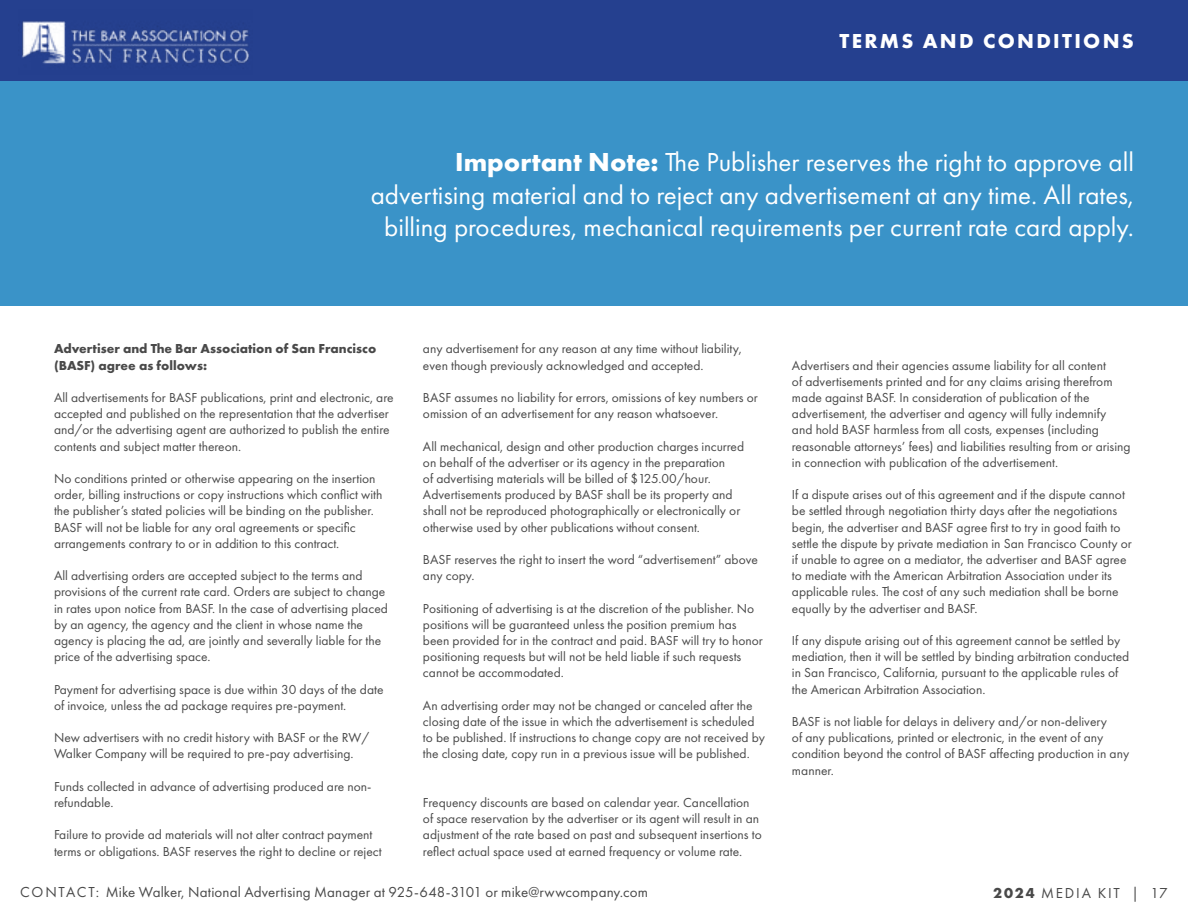
<style>
.page{position:relative;width:1188px;height:918px;background:#fff}
.page>*{position:absolute;margin:0;border:0;box-sizing:border-box;transform-origin:0 0}
.t1{font:27px/32.4px "Futura PT";color:#fff;text-align:right}
.t2{font:700 21px "Futura PT";letter-spacing:.11em;color:#fff}
.t3{font:15px "Futura PT";letter-spacing:.01em;color:#494949}
.t4{font:15px "Futura PT";letter-spacing:.12em;color:#494949}
.t5{font:13.5px/16.2px "Futura PT";color:#494949}
.t6{font:700 13.5px/16.2px "Futura PT";color:#494949}
.s1{font-weight:700}
</style>
<div class="page">
<div style="left:0;top:81px;width:1188px;height:225px;background:#3a93c8"></div>
<div style="left:0;top:0;width:1188px;height:80px;background:#25408f"></div>
<img style="left:22px;top:21px;width:228px;height:45px">
<h2 class="t2" style="left:840px;top:27px;width:296px">TERMS AND CONDITIONS</h2>
<h1 class="t1" style="left:371px;top:146px;width:765px"><span class="s1">Important Note:</span> The Publisher reserves the right to approve all advertising material and to reject any advertisement at any time. All rates, billing procedures, mechanical requirements per current rate card apply.</h1>
<p class="t6" style="left:54px;top:340px;width:324px">Advertiser and The Bar Association of San Francisco (BASF) agree as follows:</p>
<p class="t5" style="left:54px;top:389px;width:341px">All advertisements for BASF publications, print and electronic, are accepted and published on the representation that the advertiser and/or the advertising agent are authorized to publish the entire contents and subject matter thereon.</p>
<p class="t5" style="left:54px;top:470px;width:330px">No conditions printed or otherwise appearing on the insertion order, billing instructions or copy instructions which conflict with the publisher’s stated policies will be binding on the publisher.<br>BASF will not be liable for any oral agreements or specific arrangements contrary to or in addition to this contract.</p>
<p class="t5" style="left:54px;top:568px;width:335px">All advertising orders are accepted subject to the terms and provisions of the current rate card. Orders are subject to change in rates upon notice from BASF. In the case of advertising placed by an agency, the agency and the client in whose name the agency is placing the ad, are jointly and severally liable for the price of the advertising space.</p>
<p class="t5" style="left:54px;top:681px;width:331px">Payment for advertising space is due within 30 days of the date of invoice, unless the ad package requires pre-payment.</p>
<p class="t5" style="left:54px;top:730px;width:317px">New advertisers with no credit history with BASF or the RW/<br>Walker Company will be required to pre-pay advertising.</p>
<p class="t5" style="left:54px;top:778px;width:319px">Funds collected in advance of advertising produced are non&shy;refundable.</p>
<p class="t5" style="left:54px;top:827px;width:329px">Failure to provide ad materials will not alter contract payment terms or obligations. BASF reserves the right to decline or reject</p>
<p class="t5" style="left:423px;top:341px;width:320px">any advertisement for any reason at any time without liability, even though previously acknowledged and accepted.</p>
<p class="t5" style="left:423px;top:389px;width:336px">BASF assumes no liability for errors, omissions of key numbers or omission of an advertisement for any reason whatsoever.</p>
<p class="t5" style="left:423px;top:438px;width:323px">All mechanical, design and other production charges incurred on behalf of the advertiser or its agency in the preparation<br>of advertising materials will be billed of $125.00/hour.<br>Advertisements produced by BASF shall be its property and shall not be reproduced photographically or electronically or otherwise used by other publications without consent.</p>
<p class="t5" style="left:423px;top:551px;width:337px">BASF reserves the right to insert the word “advertisement” above any copy.</p>
<p class="t5" style="left:423px;top:600px;width:341px">Positioning of advertising is at the discretion of the publisher. No positions will be guaranteed unless the position premium has been provided for in the contract and paid. BASF will try to honor positioning requests but will not be held liable if such requests cannot be accommodated.</p>
<p class="t5" style="left:423px;top:697px;width:344px">An advertising order may not be changed or canceled after the closing date of the issue in which the advertisement is scheduled to be published. If instructions to change copy are not received by the closing date, copy run in a previous issue will be published.</p>
<p class="t5" style="left:423px;top:794px;width:340px">Frequency discounts are based on calendar year. Cancellation of space reservation by the advertiser or its agent will result in an adjustment of the rate based on past and subsequent insertions to reflect actual space used at earned frequency or volume rate.</p>
<p class="t5" style="left:792px;top:357px;width:340px">Advertisers and their agencies assume liability for all content<br>of advertisements printed and for any claims arising therefrom made against BASF. In consideration of publication of the advertisement, the advertiser and agency will fully indemnify<br>and hold BASF harmless from all costs, expenses (including reasonable attorneys’ fees) and liabilities resulting from or arising in connection with publication of the advertisement.</p>
<p class="t5" style="left:792px;top:487px;width:341px">If a dispute arises out of this agreement and if the dispute cannot be settled through negotiation thirty days after the negotiations begin, the advertiser and BASF agree first to try in good faith to settle the dispute by private mediation in San Francisco County or if unable to agree on a mediator, the advertiser and BASF agree to mediate with the American Arbitration Association under its applicable rules. The cost of any such mediation shall be borne equally by the advertiser and BASF.</p>
<p class="t5" style="left:792px;top:632px;width:339px">If any dispute arising out of this agreement cannot be settled by mediation, then it will be settled by binding arbitration conducted in San Francisco, California, pursuant to the applicable rules of the American Arbitration Association.</p>
<p class="t5" style="left:792px;top:713px;width:339px">BASF is not liable for delays in delivery and/or non-delivery<br>of any publications, printed or electronic, in the event of any condition beyond the control of BASF affecting production in any manner.</p>
<p class="t3" style="left:20px;top:884px;width:629px">CONTACT: Mike Walker, National Advertising Manager at 925-648-3101 or mike@rwwcompany.com</p>
<p class="t4" style="left:993px;top:884px;width:176px"><span class="s1">2024</span> MEDIA KIT | 17</p>
</div>
